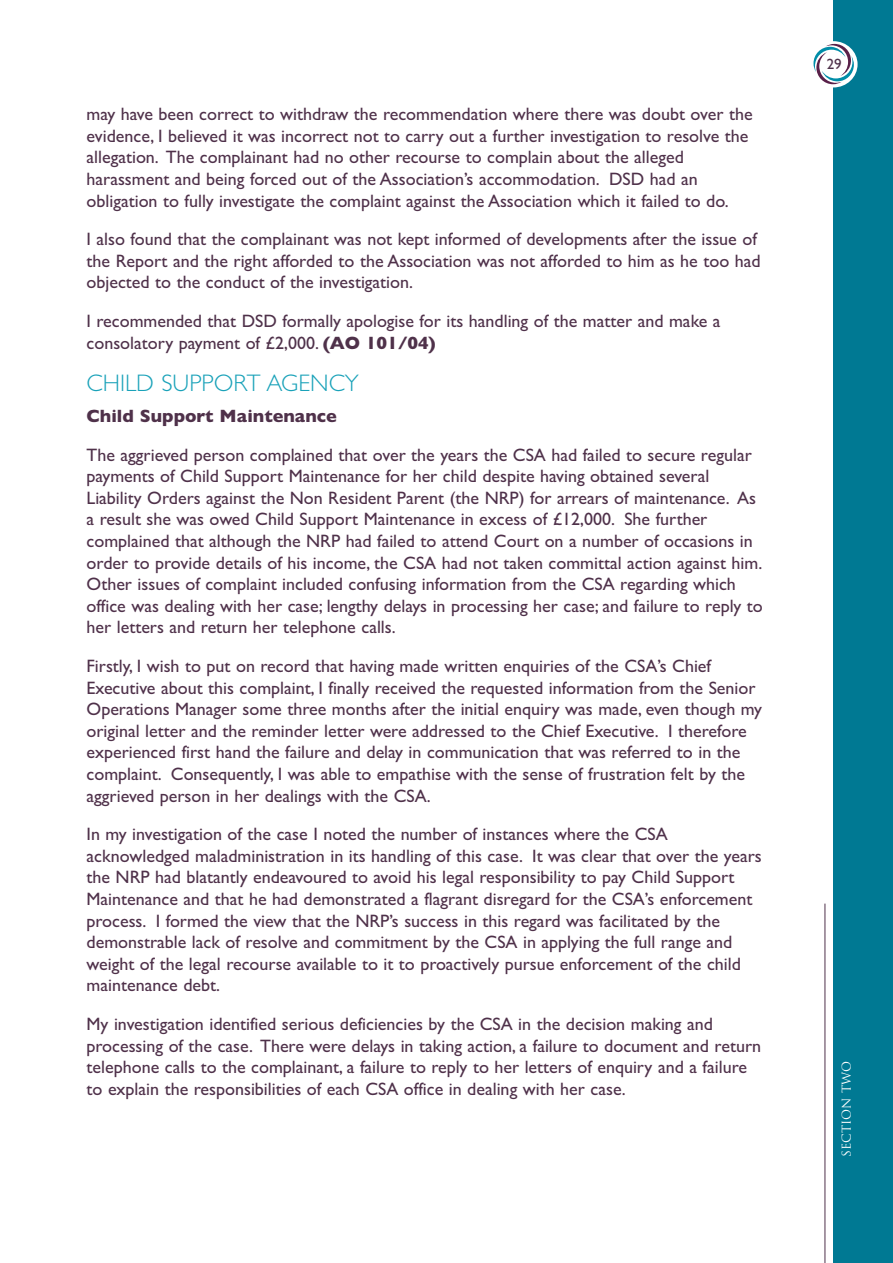
<style>
.page{position:relative;width:893px;height:1263px;background:#fff}
.page>*{position:absolute;margin:0;border:0;box-sizing:border-box;transform-origin:0 0}
.t1{font:300 24px "Gill Sans";color:#1aa2b9}
.t2{font:18px/21.6px "Gill Sans TT";color:#4f314a}
.t3{font:700 18px "Gill Sans";color:#4f314a}
.t4{font:15px "Gill Sans TT";color:#4f314a}
.t5{font:12px "Trajan";color:#fff}
.s1{font-family:"Gill Sans";font-weight:700}
</style>
<div class="page">
<div style="left:833px;top:0;width:60px;height:1263px;background:#007993"></div>
<div style="left:809px;top:41px;width:48px;height:46px;background:#fff;border-radius:50%"></div>
<svg style="left:813px;top:44px;width:41px;height:40px"></svg>
<hr style="left:825px;top:903px;width:1px;height:360px;background:#4f314a">
<p class="t2" style="left:87px;top:103px;width:668px">may have been correct to withdraw the recommendation where there was doubt over the evidence, I believed it was incorrect not to carry out a further investigation to resolve the allegation. The complainant had no other recourse to complain about the alleged harassment and being forced out of the Association’s accommodation. DSD had an obligation to fully investigate the complaint against the Association which it failed to do.</p>
<p class="t2" style="left:87px;top:228px;width:676px">I also found that the complainant was not kept informed of developments after the issue of the Report and the right afforded to the Association was not afforded to him as he too had objected to the conduct of the investigation.</p>
<p class="t2" style="left:87px;top:310px;width:635px">I recommended that DSD formally apologise for its handling of the matter and make a consolatory payment of £2,000. <span class="s1">(AO 101/04)</span></p>
<h1 class="t1" style="left:87px;top:369px;width:274px">CHILD SUPPORT AGENCY</h1>
<p class="t3" style="left:87px;top:405px;width:252px">Child Support Maintenance</p>
<p class="t2" style="left:87px;top:443px;width:678px">The aggrieved person complained that over the years the CSA had failed to secure regular payments of Child Support Maintenance for her child despite having obtained several Liability Orders against the Non Resident Parent (the NRP) for arrears of maintenance. As a result she was owed Child Support Maintenance in excess of £12,000. She further complained that although the NRP had failed to attend Court on a number of occasions in order to provide details of his income, the CSA had not taken committal action against him.<br>Other issues of complaint included confusing information from the CSA regarding which office was dealing with her case; lengthy delays in processing her case; and failure to reply to her letters and return her telephone calls.</p>
<p class="t2" style="left:87px;top:655px;width:677px">Firstly, I wish to put on record that having made written enquiries of the CSA’s Chief Executive about this complaint, I finally received the requested information from the Senior Operations Manager some three months after the initial enquiry was made, even though my original letter and the reminder letter were addressed to the Chief Executive. I therefore experienced first hand the failure and delay in communication that was referred to in the complaint. Consequently, I was able to empathise with the sense of frustration felt by the aggrieved person in her dealings with the CSA.</p>
<p class="t2" style="left:87px;top:823px;width:677px">In my investigation of the case I noted the number of instances where the CSA acknowledged maladministration in its handling of this case. It was clear that over the years the NRP had blatantly endeavoured to avoid his legal responsibility to pay Child Support Maintenance and that he had demonstrated a flagrant disregard for the CSA’s enforcement process. I formed the view that the NRP’s success in this regard was facilitated by the demonstrable lack of resolve and commitment by the CSA in applying the full range and weight of the legal recourse available to it to proactively pursue enforcement of the child maintenance debt.</p>
<p class="t2" style="left:87px;top:1013px;width:676px">My investigation identified serious deficiencies by the CSA in the decision making and processing of the case. There were delays in taking action, a failure to document and return telephone calls to the complainant, a failure to reply to her letters of enquiry and a failure to explain the responsibilities of each CSA office in dealing with her case.</p>
<p class="t4" style="left:827px;top:55px;width:16px">29</p>
<p class="t5" style="left:840px;top:1157px;width:98px;rotate:-90deg">section Two</p>
</div>
